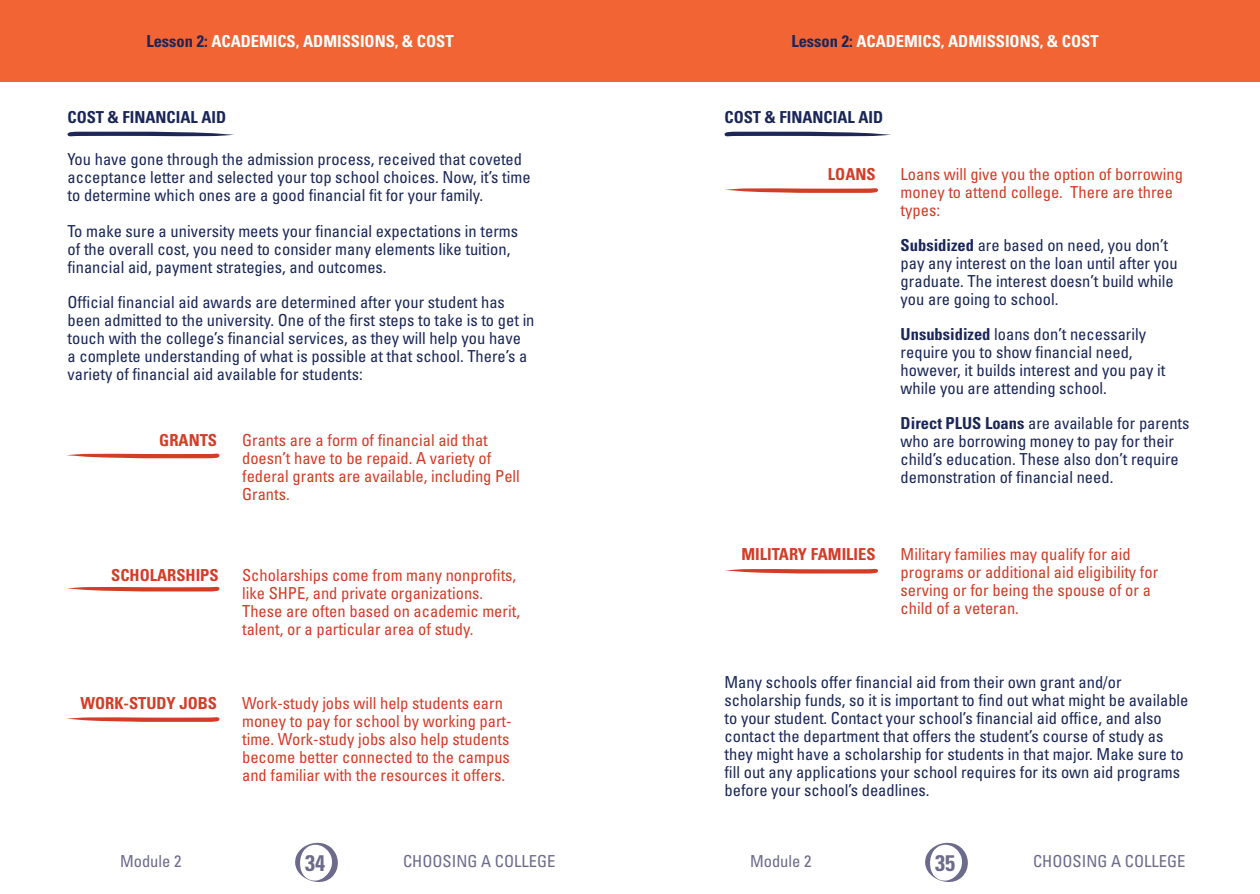
<style>
.page{position:relative;width:1260px;height:894px;background:#fff}
.page>*{position:absolute;margin:0;border:0;box-sizing:border-box;transform-origin:0 0}
.t1{font:700 condensed 22.5px "Univers LT Std";color:#6d6b8b}
.t2{font:condensed 16.5px/18px "Univers LT Std";color:#1a2658}
.t3{font:condensed 16.5px/18px "Univers LT Std";color:#d33c27}
.t4{font:700 condensed 16.5px "Univers LT Std";color:#fff}
.t5{font:700 condensed 16.5px "Univers LT Std";color:#d33c27}
.t6{font:condensed 16.5px "Univers LT Std";color:#6d6b8b}
.t7{font:700 condensed 16.5px "Univers LT Std";color:#1a2658}
.s1{color:#1a2658}
.s2{font-weight:700}
</style>
<div class="page">
<svg style="left:295px;top:842px;width:43px;height:39px"></svg>
<svg style="left:925px;top:842px;width:42px;height:39px"></svg>
<div style="left:0;top:0;width:630px;height:82px;background:#f26433"></div>
<svg style="left:67px;top:131px;width:167px;height:5px"></svg>
<svg style="left:66px;top:453px;width:153px;height:5px"></svg>
<svg style="left:66px;top:586px;width:153px;height:5px"></svg>
<svg style="left:66px;top:717px;width:153px;height:5px"></svg>
<svg style="left:725px;top:188px;width:153px;height:5px"></svg>
<svg style="left:725px;top:568px;width:153px;height:5px"></svg>
<svg style="left:724px;top:131px;width:167px;height:5px"></svg>
<div style="left:630px;top:0;width:629px;height:82px;background:#f26433"></div>
<p class="t4" style="left:146px;top:31px;width:309px"><span class="s1">Lesson 2:</span> ACADEMICS, ADMISSIONS, &amp; COST</p>
<p class="t7" style="left:68px;top:107px;width:160px">COST &amp; FINANCIAL AID</p>
<p class="t2" style="left:68px;top:150px;width:464px">You have gone through the admission process, received that coveted acceptance letter and selected your top school choices. Now, it’s time to determine which ones are a good financial fit for your family.</p>
<p class="t2" style="left:68px;top:221px;width:452px">To make sure a university meets your financial expectations in terms of the overall cost, you need to consider many elements like tuition, financial aid, payment strategies, and outcomes.</p>
<p class="t2" style="left:68px;top:292px;width:468px">Official financial aid awards are determined after your student has been admitted to the university. One of the first steps to take is to get in touch with the college’s financial services, as they will help you have<br>a complete understanding of what is possible at that school. There’s a variety of financial aid available for students:</p>
<p class="t5" style="left:159px;top:430px;width:59px">GRANTS</p>
<p class="t3" style="left:242px;top:431px;width:279px">Grants are a form of financial aid that doesn’t have to be repaid. A variety of federal grants are available, including Pell<br>Grants.</p>
<p class="t5" style="left:111px;top:564px;width:109px">SCHOLARSHIPS</p>
<p class="t5" style="left:80px;top:692px;width:138px">WORK-STUDY JOBS</p>
<p class="t3" style="left:242px;top:565px;width:279px">Scholarships come from many nonprofits, like SHPE, and private organizations.<br>These are often based on academic merit, talent, or a particular area of study.</p>
<p class="t3" style="left:242px;top:693px;width:271px">Work-study jobs will help students earn money to pay for school by working part&shy;time. Work-study jobs also help students become better connected to the campus and familiar with the resources it offers.</p>
<p class="t4" style="left:791px;top:31px;width:309px"><span class="s1">Lesson 2:</span> ACADEMICS, ADMISSIONS, &amp; COST</p>
<p class="t7" style="left:724px;top:107px;width:160px">COST &amp; FINANCIAL AID</p>
<p class="t5" style="left:827px;top:164px;width:49px">LOANS</p>
<p class="t3" style="left:900px;top:164px;width:284px">Loans will give you the option of borrowing money to attend college. There are three types:</p>
<p class="t2" style="left:900px;top:235px;width:278px"><span class="s2">Subsidized</span> are based on need, you don’t pay any interest on the loan until after you graduate. The interest doesn’t build while you are going to school.</p>
<p class="t2" style="left:900px;top:324px;width:266px"><span class="s2">Unsubsidized</span> loans don’t necessarily require you to show financial need, however, it builds interest and you pay it while you are attending school.</p>
<p class="t2" style="left:900px;top:414px;width:290px"><span class="s2">Direct PLUS Loans</span> are available for parents who are borrowing money to pay for their child’s education. These also don’t require demonstration of financial need.</p>
<p class="t5" style="left:741px;top:544px;width:136px">MILITARY FAMILIES</p>
<p class="t3" style="left:900px;top:545px;width:259px">Military families may qualify for aid programs or additional aid eligibility for serving or for being the spouse of or a child of a veteran.</p>
<p class="t2" style="left:724px;top:672px;width:465px">Many schools offer financial aid from their own grant and/or scholarship funds, so it is important to find out what might be available to your student. Contact your school’s financial aid office, and also contact the department that offers the student’s course of study as they might have a scholarship for students in that major. Make sure to fill out any applications your school requires for its own aid programs before your school’s deadlines.</p>
<p class="t6" style="left:120px;top:850px;width:63px">Module 2</p>
<h1 class="t1" style="left:305px;top:849px;width:21px">34</h1>
<p class="t6" style="left:403px;top:850px;width:154px">CHOOSING A COLLEGE</p>
<p class="t6" style="left:750px;top:850px;width:63px">Module 2</p>
<h1 class="t1" style="left:934px;top:849px;width:21px">35</h1>
<p class="t6" style="left:1033px;top:850px;width:154px">CHOOSING A COLLEGE</p>
</div>
